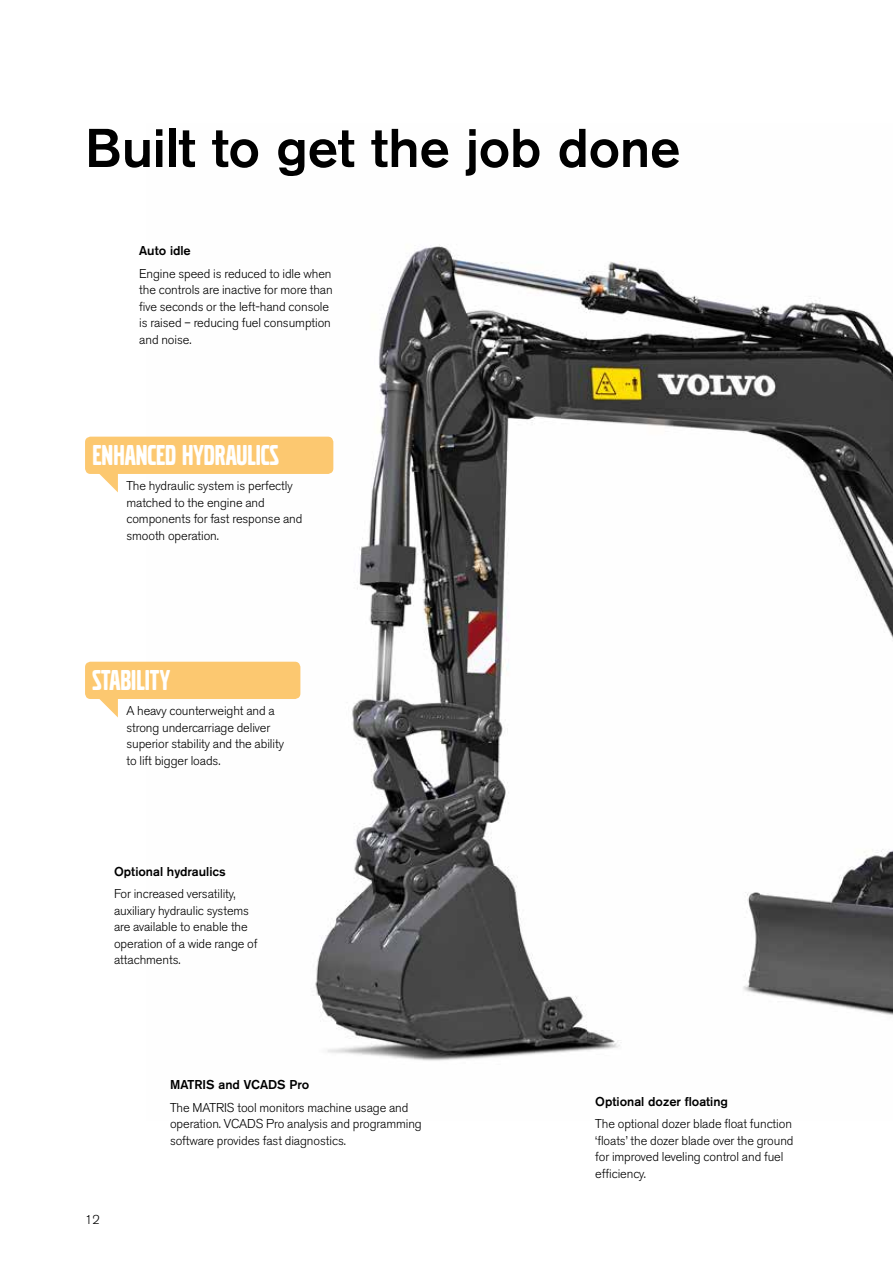
<style>
.page{position:relative;width:893px;height:1263px;background:#fff}
.page>*{position:absolute;margin:0;border:0;box-sizing:border-box;transform-origin:0 0}
.t1{font:500 54px "Volvo Sans Pro";letter-spacing:-.005em;color:#000}
.t2{font:30px "Volvo Broad Pro";color:#fff}
.t3{font:300 12.75px/16.5px "Volvo Sans Pro";letter-spacing:-.005em;color:#000}
.t4{font:500 12.75px "Volvo Sans Pro";color:#000}
</style>
<div class="page">
<img style="left:147px;top:244px;width:746px;height:817px">
<div style="left:85px;top:437px;width:248px;height:37px;background:#fcc870;border-radius:6px"></div>
<svg style="left:99px;top:474px;width:19px;height:18px"></svg>
<div style="left:85px;top:662px;width:215px;height:37px;background:#fcc870;border-radius:6px"></div>
<svg style="left:99px;top:699px;width:19px;height:18px"></svg>
<h1 class="t1" style="left:85px;top:115px;width:597px">Built to get the job done</h1>
<p class="t4" style="left:139px;top:242px;width:53px">Auto idle</p>
<p class="t3" style="left:139px;top:265px;width:195px">Engine speed is reduced to idle when the controls are inactive for more than five seconds or the left-hand console is raised – reducing fuel consumption and noise.</p>
<h2 class="t2" style="left:93px;top:441px;width:188px">ENHANCED HYDRAULICS</h2>
<p class="t3" style="left:126px;top:478px;width:178px">The hydraulic system is perfectly matched to the engine and components for fast response and smooth operation.</p>
<h2 class="t2" style="left:93px;top:666px;width:79px">STABILITY</h2>
<p class="t3" style="left:126px;top:703px;width:159px">A heavy counterweight and a strong undercarriage deliver superior stability and the ability to lift bigger loads.</p>
<p class="t4" style="left:114px;top:863px;width:113px">Optional hydraulics</p>
<p class="t3" style="left:114px;top:886px;width:145px">For increased versatility, auxiliary hydraulic systems are available to enable the operation of a wide range of attachments.</p>
<p class="t3" style="left:85px;top:1211px;width:16px">12</p>
<p class="t4" style="left:170px;top:1077px;width:141px">MATRIS and VCADS Pro</p>
<p class="t3" style="left:170px;top:1099px;width:253px">The MATRIS tool monitors machine usage and operation. VCADS Pro analysis and programming software provides fast diagnostics.</p>
<p class="t4" style="left:595px;top:1093px;width:134px">Optional dozer floating</p>
<p class="t3" style="left:595px;top:1116px;width:200px">The optional dozer blade float function ‘floats’ the dozer blade over the ground for improved leveling control and fuel efficiency.</p>
</div>
